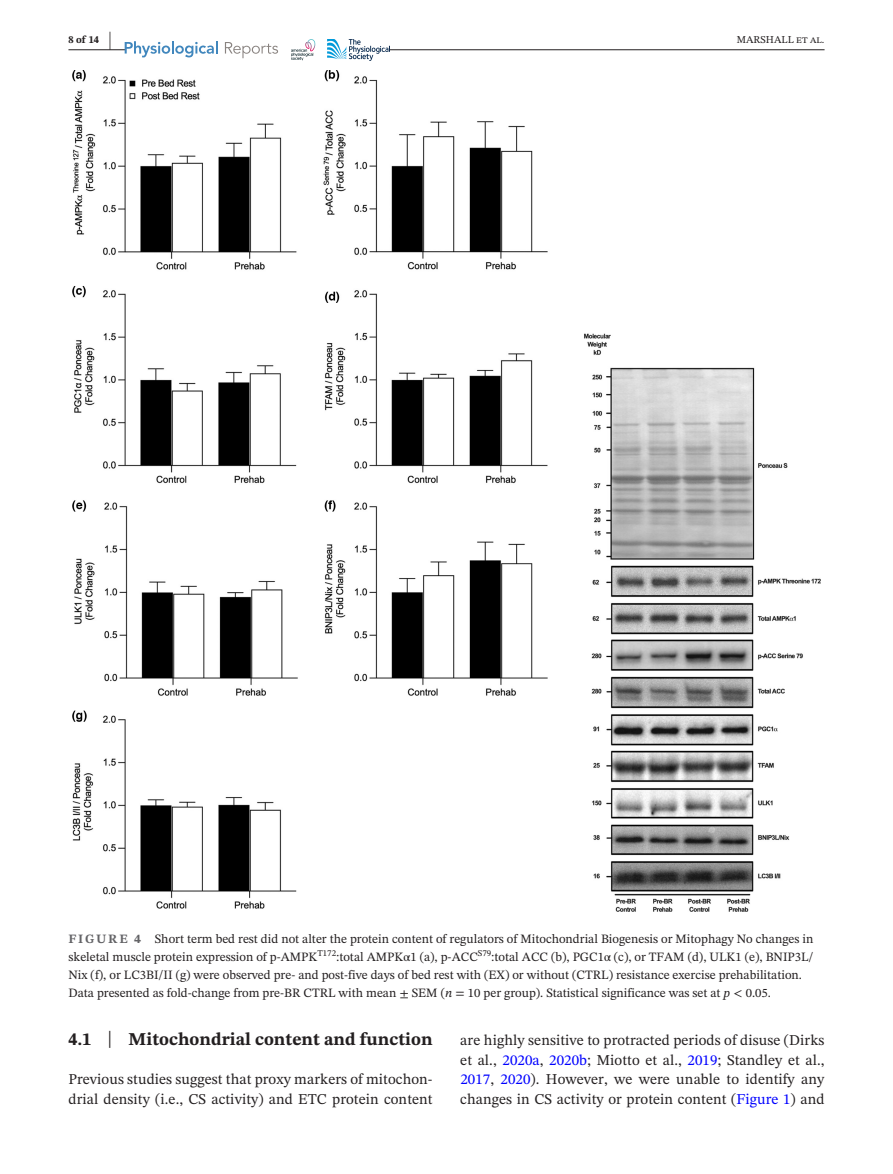
<style>
.page{position:relative;width:893px;height:1174px;background:#fff}
.page>*{position:absolute;margin:0;border:0;box-sizing:border-box;transform-origin:0 0}
.t1{font:700 18px "STIX Two Text";color:#231f20}
.t2{font:15px/19.5px "STIX Two Text";letter-spacing:.005em;color:#231f20}
.t3{font:12.75px/18px "STIX Two Text";color:#231f20}
.t4{font:10.5px "STIX Two Text";color:#231f20}
.t5{font:700 10.5px "STIX Two Text";color:#231f20}
.s1{font-size:21px}
.s2{font-weight:700;color:#636366}
.s3{font-family:"STIX"}
.s4{font-style:italic}
.s5{font-weight:400;font-size:23.7px}
.s6{color:#00f}
</style>
<div class="page">
<hr style="left:68px;top:49px;width:756px;height:1px;background:#231f20">
<div style="left:125px;top:39px;width:264px;height:21px;background:#fff"></div>
<svg style="left:291px;top:39px;width:24px;height:21px"></svg>
<img style="left:328px;top:39px;width:61px;height:21px">
<svg style="left:125px;top:41px;width:93px;height:16px"></svg>
<svg style="left:225px;top:42px;width:53px;height:16px"></svg>
<img style="left:72px;top:70px;width:749px;height:841px">
<p class="t5" style="left:68px;top:32px;width:44px">8 of 14 <span class="s1">|</span></p>
<p class="t4" style="left:737px;top:32px;width:89px">MARSHALL et al.</p>
<p class="t3" style="left:68px;top:930px;width:747px"><span class="s2">FIGURE 4</span> Short term bed rest did not alter the protein content of regulators of Mitochondrial Biogenesis or Mitophagy No changes in skeletal muscle protein expression of p-AMPK<sup>T172</sup>:total AMPK<span class="s3">α</span>1 (a), p-ACC<sup>S79</sup>:total ACC (b), PGC1<span class="s3">α</span> (c), or TFAM (d), ULK1 (e), BNIP3L/ Nix (f), or LC3BI/II (g) were observed pre- and post-five days of bed rest with (EX) or without (CTRL) resistance exercise prehabilitation.<br>Data presented as fold-change from pre-BR CTRL with mean ± SEM (<span class="s4">n</span> = 10 per group). Statistical significance was set at <span class="s4">p</span> &lt; 0.05.</p>
<h1 class="t1" style="left:68px;top:1026px;width:366px">4.1 <span class="s5">|</span> Mitochondrial content and function</h1>
<p class="t2" style="left:68px;top:1069px;width:366px">Previous studies suggest that proxy markers of mitochon&shy;drial density (i.e., CS activity) and ETC protein content</p>
<p class="t2" style="left:460px;top:1030px;width:366px;text-align:justify">are highly sensitive to protracted periods of disuse (Dirks et al., <span class="s6">2020a</span>, <span class="s6">2020b</span>; Miotto et al., <span class="s6">2019</span>; Standley et al., <span class="s6">2017</span>, <span class="s6">2020</span>). However, we were unable to identify any changes in CS activity or protein content (<span class="s6">Figure 1</span>) and</p>
</div>
